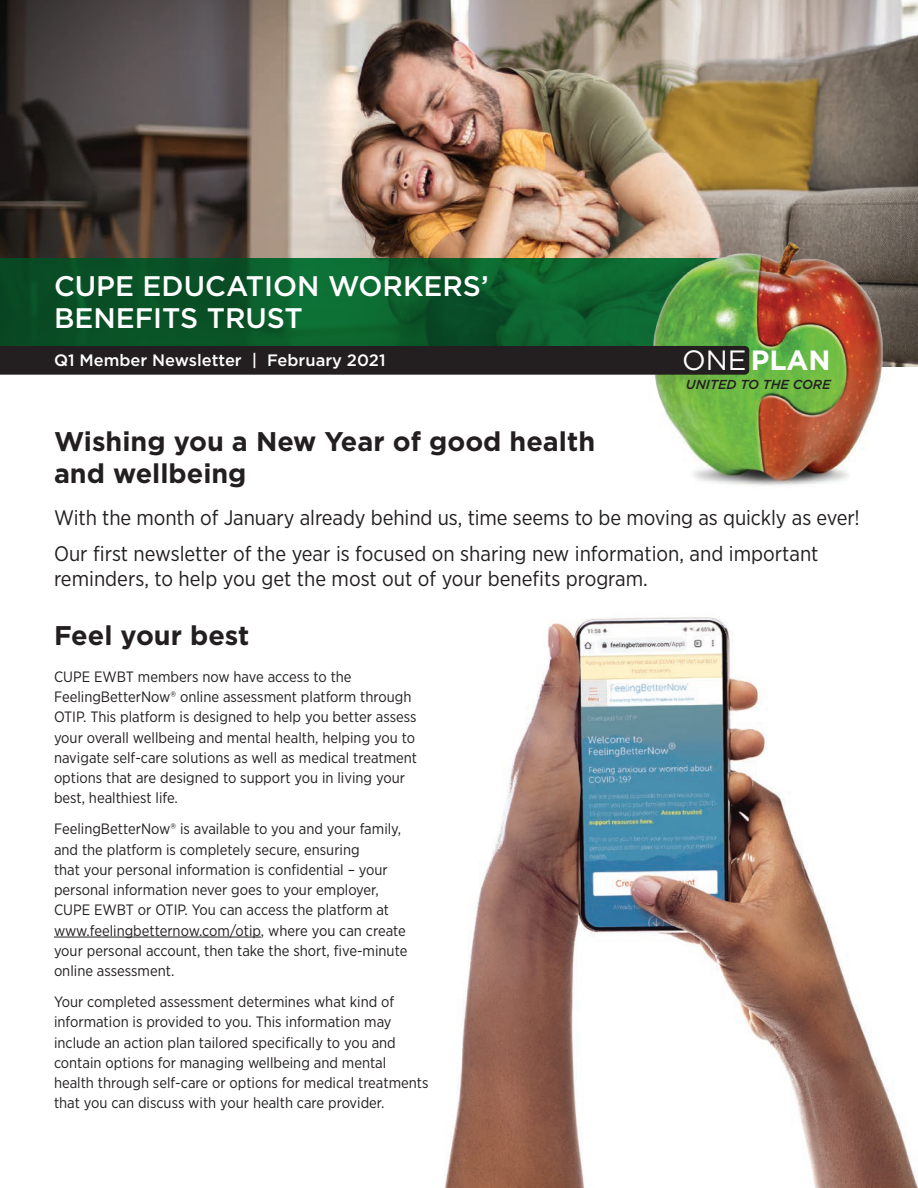
<style>
.page{position:relative;width:918px;height:1188px;background:#fff}
.page>*{position:absolute;margin:0;border:0;box-sizing:border-box;transform-origin:0 0}
.t1{font:500 28.35px/31.5px "Gotham";color:#fff}
.t2{font:700 27.9px "Gotham";color:#fff}
.headline{font:700 27px/32.4px "Gotham";color:#231f20}
.headline-2{font:700 27px "Gotham";color:#231f20}
.body{font:21px/25.2px "Gotham Narrow";color:#231f20}
.t3{font:500 16.5px "Gotham";color:#fff}
.body-2{font:15px/20.2px "Gotham Narrow";color:#231f20}
.t4{font:italic 500 13.05px "Gotham";letter-spacing:-.005em;color:#231f20}
.s1{font-weight:400}
</style>
<div class="page">
<img style="left:444px;top:617px;width:474px;height:571px">
<img style="left:0;top:0;width:918px;height:366px">
<svg style="left:0;top:258px;width:625px;height:88px;background:#0a5a2a"></svg>
<img style="left:625px;top:233px;width:267px;height:253px">
<div style="left:0;top:346px;width:749px;height:29px;background:#231f20"></div>
<hr style="left:54px;top:937px;width:207px;height:1px;background:#231f20">
<p class="t1" style="left:54px;top:270px;width:436px">CUPE EDUCATION WORKERS’<br>BENEFITS TRUST</p>
<p class="t3" style="left:54px;top:351px;width:333px">Q1 Member Newsletter | February 2021</p>
<p class="t2" style="left:682px;top:344px;width:150px"><span class="s1">ONE</span> PLAN</p>
<p class="t4" style="left:686px;top:377px;width:146px">UNITED TO THE CORE</p>
<p class="headline" style="left:54px;top:424px;width:543px">Wishing you a New Year of good health and wellbeing</p>
<p class="body" style="left:54px;top:504px;width:807px">With the month of January already behind us, time seems to be moving as quickly as ever!</p>
<p class="body" style="left:54px;top:540px;width:766px">Our first newsletter of the year is focused on sharing new information, and important reminders, to help you get the most out of your benefits program.</p>
<p class="headline-2" style="left:54px;top:620px;width:197px">Feel your best</p>
<p class="body-2" style="left:54px;top:666px;width:365px">CUPE EWBT members now have access to the FeelingBetterNow® online assessment platform through OTIP. This platform is designed to help you better assess your overall wellbeing and mental health, helping you to navigate self-care solutions as well as medical treatment options that are designed to support you in living your best, healthiest life.</p>
<p class="body-2" style="left:54px;top:819px;width:355px">FeelingBetterNow® is available to you and your family, and the platform is completely secure, ensuring<br>that your personal information is confidential – your personal information never goes to your employer, CUPE EWBT or OTIP. You can access the platform at www.feelingbetternow.com/otip, where you can create your personal account, then take the short, five-minute online assessment.</p>
<p class="body-2" style="left:54px;top:991px;width:376px">Your completed assessment determines what kind of information is provided to you. This information may include an action plan tailored specifically to you and contain options for managing wellbeing and mental health through self-care or options for medical treatments that you can discuss with your health care provider.</p>
</div>
